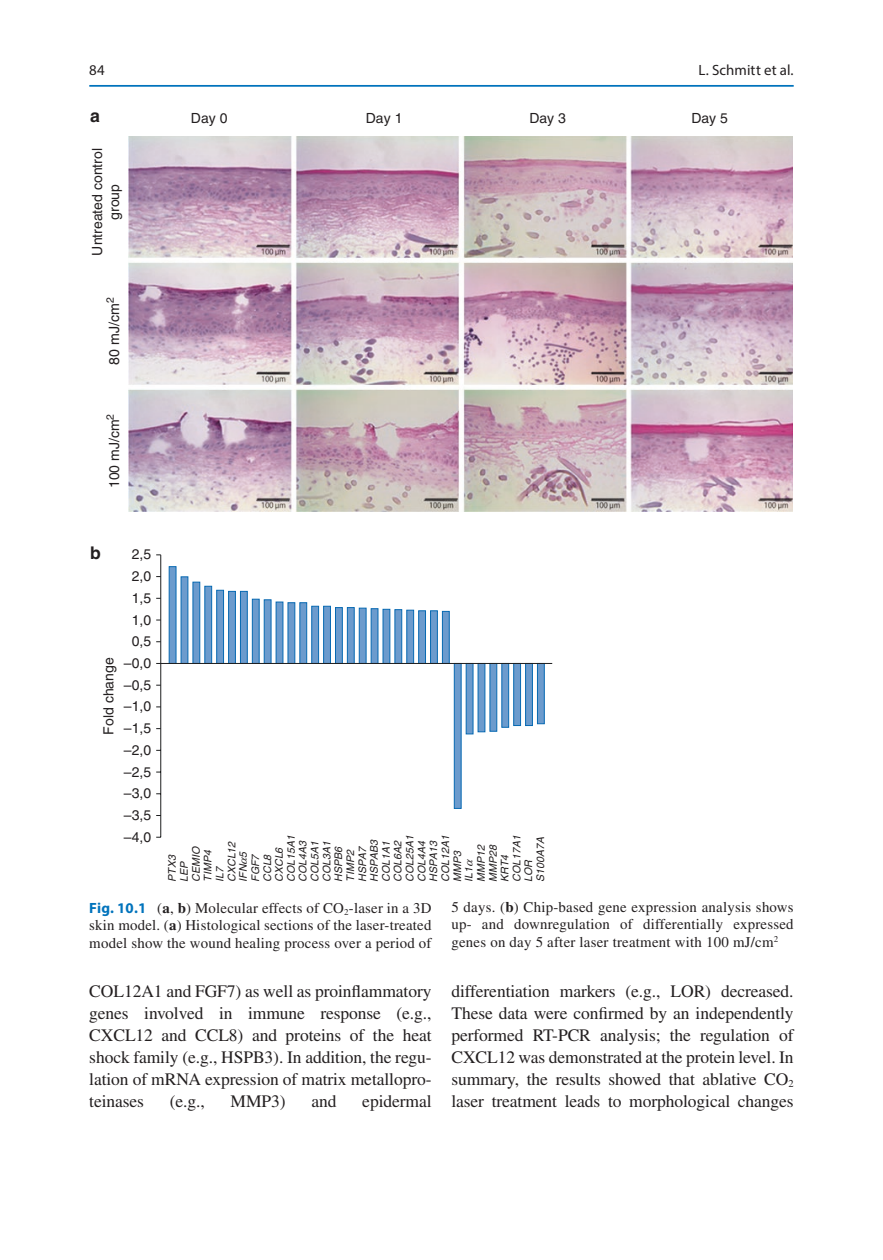
<style>
.page{position:relative;width:883px;height:1260px;background:#fff}
.page>*{position:absolute;margin:0;border:0;box-sizing:border-box;transform-origin:0 0}
.t1{font:700 17.68px "Helvetica";color:#231f20}
.t2{font:17.5px/21.9px "Times LT Std";letter-spacing:-.005em;color:#231f20;text-align:justify}
.t3{font:700 17.5px "Helvetica";color:#231f20}
.t4{font:14.88px/17.5px "Times LT Std";letter-spacing:.015em;color:#231f20;text-align:justify}
.t5{font:14.88px "Myriad Pro Regular 2";letter-spacing:.005em;color:#231f20}
.t6{font:14.88px "Myriad Pro";color:#231f20}
.t7{font:14.17px "Helvetica";color:#231f20}
.t8{font:14px/16.8px "Helvetica";color:#231f20;text-align:center}
.t9{font:italic 10.5px/11.9px "Helvetica";color:#231f20}
.s1{font-family:"Myriad Pro";font-weight:700;color:#0073bc}
.s2{font-weight:700}
</style>
<div class="page">
<img style="left:129px;top:136px;width:664px;height:375px">
<hr style="left:160px;top:555px;width:1px;height:282px;background:#1d1e1f">
<div style="left:169px;top:566px;width:7px;height:98px;background:#6c9bcd;border:1px solid #0769b2"></div>
<div style="left:181px;top:576px;width:7px;height:88px;background:#6c9bcd;border:1px solid #0769b2"></div>
<div style="left:192px;top:582px;width:8px;height:82px;background:#6c9bcd;border:1px solid #0769b2"></div>
<div style="left:204px;top:586px;width:8px;height:78px;background:#6c9bcd;border:1px solid #0769b2"></div>
<div style="left:216px;top:590px;width:8px;height:74px;background:#6c9bcd;border:1px solid #0769b2"></div>
<div style="left:228px;top:591px;width:8px;height:73px;background:#6c9bcd;border:1px solid #0769b2"></div>
<div style="left:240px;top:591px;width:8px;height:73px;background:#6c9bcd;border:1px solid #0769b2"></div>
<div style="left:252px;top:599px;width:8px;height:65px;background:#6c9bcd;border:1px solid #0769b2"></div>
<div style="left:264px;top:599px;width:8px;height:65px;background:#6c9bcd;border:1px solid #0769b2"></div>
<div style="left:276px;top:602px;width:7px;height:62px;background:#6c9bcd;border:1px solid #0769b2"></div>
<div style="left:288px;top:602px;width:7px;height:62px;background:#6c9bcd;border:1px solid #0769b2"></div>
<div style="left:299px;top:602px;width:8px;height:62px;background:#6c9bcd;border:1px solid #0769b2"></div>
<div style="left:311px;top:606px;width:8px;height:58px;background:#6c9bcd;border:1px solid #0769b2"></div>
<div style="left:323px;top:606px;width:8px;height:58px;background:#6c9bcd;border:1px solid #0769b2"></div>
<div style="left:335px;top:607px;width:8px;height:57px;background:#6c9bcd;border:1px solid #0769b2"></div>
<div style="left:347px;top:607px;width:8px;height:57px;background:#6c9bcd;border:1px solid #0769b2"></div>
<div style="left:359px;top:608px;width:8px;height:56px;background:#6c9bcd;border:1px solid #0769b2"></div>
<div style="left:371px;top:608px;width:7px;height:56px;background:#6c9bcd;border:1px solid #0769b2"></div>
<div style="left:383px;top:609px;width:7px;height:55px;background:#6c9bcd;border:1px solid #0769b2"></div>
<div style="left:394px;top:609px;width:8px;height:55px;background:#6c9bcd;border:1px solid #0769b2"></div>
<div style="left:406px;top:610px;width:8px;height:54px;background:#6c9bcd;border:1px solid #0769b2"></div>
<div style="left:418px;top:610px;width:8px;height:54px;background:#6c9bcd;border:1px solid #0769b2"></div>
<div style="left:430px;top:610px;width:8px;height:54px;background:#6c9bcd;border:1px solid #0769b2"></div>
<div style="left:442px;top:611px;width:8px;height:53px;background:#6c9bcd;border:1px solid #0769b2"></div>
<div style="left:454px;top:663px;width:8px;height:146px;background:#6c9bcd;border:1px solid #0769b2"></div>
<div style="left:537px;top:663px;width:8px;height:61px;background:#6c9bcd;border:1px solid #0769b2"></div>
<div style="left:525px;top:663px;width:8px;height:63px;background:#6c9bcd;border:1px solid #0769b2"></div>
<div style="left:513px;top:663px;width:8px;height:63px;background:#6c9bcd;border:1px solid #0769b2"></div>
<div style="left:501px;top:663px;width:8px;height:65px;background:#6c9bcd;border:1px solid #0769b2"></div>
<div style="left:489px;top:663px;width:8px;height:69px;background:#6c9bcd;border:1px solid #0769b2"></div>
<div style="left:478px;top:663px;width:7px;height:69px;background:#6c9bcd;border:1px solid #0769b2"></div>
<div style="left:466px;top:663px;width:7px;height:71px;background:#6c9bcd;border:1px solid #0769b2"></div>
<hr style="left:161px;top:663px;width:391px;height:1px;background:#1d1e1f">
<hr style="left:89px;top:85px;width:705px;height:2px;background:#0073bc">
<p class="t6" style="left:89px;top:61px;width:17px">84</p>
<p class="t1" style="left:90px;top:105px;width:11px">a</p>
<p class="t8" style="left:89px;top:256px;width:109px;rotate:-90deg">Untreated control group</p>
<p class="t7" style="left:106px;top:365px;width:69px;rotate:-90deg">80 mJ/cm<sup>2</sup></p>
<p class="t8" style="left:106px;top:488px;width:76px;rotate:-90deg">100 mJ/cm<sup>2</sup></p>
<p class="t5" style="left:698px;top:61px;width:97px">L. Schmitt et al.</p>
<p class="t8" style="left:191px;top:110px;width:38px">Day 0</p>
<p class="t8" style="left:366px;top:110px;width:38px">Day 1</p>
<p class="t8" style="left:529px;top:110px;width:38px">Day 3</p>
<p class="t8" style="left:691px;top:110px;width:38px">Day 5</p>
<p class="t3" style="left:90px;top:543px;width:12px">b</p>
<p class="t8" style="left:132px;top:546px;width:21px">2,5</p>
<p class="t8" style="left:132px;top:568px;width:21px">2,0</p>
<p class="t8" style="left:132px;top:589px;width:21px">1,5</p>
<p class="t8" style="left:132px;top:611px;width:21px">1,0</p>
<p class="t8" style="left:132px;top:633px;width:21px">0,5</p>
<p class="t8" style="left:100px;top:735px;width:79px;rotate:-90deg">Fold change</p>
<p class="t8" style="left:124px;top:655px;width:29px">–0,0</p>
<p class="t8" style="left:124px;top:676px;width:29px">–0,5</p>
<p class="t8" style="left:124px;top:698px;width:29px">–1,0</p>
<p class="t8" style="left:124px;top:720px;width:29px">–1,5</p>
<p class="t8" style="left:124px;top:742px;width:29px">–2,0</p>
<p class="t8" style="left:124px;top:763px;width:29px">–2,5</p>
<p class="t8" style="left:124px;top:785px;width:29px">–3,0</p>
<p class="t8" style="left:124px;top:807px;width:29px">–3,5</p>
<p class="t8" style="left:124px;top:828px;width:29px">–4,0</p>
<p class="t9" style="left:166px;top:882px;width:48px;rotate:-90deg">PTX3<br>LEP<br>CEMIO<br>TIMP4<br>IL7<br>CXCL12<br>IFN 5<br>FGF7<br>CCL8<br>CXCL6<br>COL15A1<br>COL4A3<br>COL5A1<br>COL3A1</p>
<p class="t9" style="left:380px;top:882px;width:48px;rotate:-90deg">COL1A1<br>COL6A2<br>COL25A1<br>COL4A4</p>
<p class="t9" style="left:440px;top:882px;width:48px;rotate:-90deg">COL12A1<br>MMP3<br>IL1<br>MMP12<br>MMP28<br>KRT4<br>COL17A1<br>LOR<br>S100A7A</p>
<p class="t9" style="left:333px;top:882px;width:43px;rotate:-90deg">HSPB6<br>TIMP2<br>HSPA7<br>HSPAB3</p>
<p class="t9" style="left:428px;top:882px;width:42px;rotate:-90deg">HSPA13</p>
<p class="t4" style="left:89px;top:899px;width:344px"><span class="s1">Fig. 10.1</span> (<span class="s2">a</span>, <span class="s2">b</span>) Molecular effects of CO<sub>2</sub>-laser in a 3D skin model. (<span class="s2">a</span>) Histological sections of the laser-treated model show the wound healing process over a period of</p>
<p class="t4" style="left:451px;top:898px;width:344px">5 days. (<span class="s2">b</span>) Chip-based gene expression analysis shows up- and downregulation of differentially expressed genes on day 5 after laser treatment with 100 mJ/cm<sup>2</sup></p>
<p class="t2" style="left:89px;top:980px;width:344px">COL12A1 and FGF7) as well as proinflammatory genes involved in immune response (e.g., CXCL12 and CCL8) and proteins of the heat shock family (e.g., HSPB3). In addition, the regu&shy;lation of mRNA expression of matrix metallopro&shy;teinases</p>
<p class="t2" style="left:170px;top:1090px;width:37px">(e.g.,</p>
<p class="t2" style="left:231px;top:1090px;width:57px">MMP3)</p>
<p class="t2" style="left:311px;top:1090px;width:27px">and</p>
<p class="t2" style="left:362px;top:1090px;width:71px">epidermal</p>
<p class="t2" style="left:451px;top:980px;width:344px">differentiation markers (e.g., LOR) decreased.<br>These data were confirmed by an independently performed RT-PCR analysis; the regulation of CXCL12 was demonstrated at the protein level. In summary, the results showed that ablative CO<sub>2 </sub>laser treatment leads to morphological changes</p>
</div>
